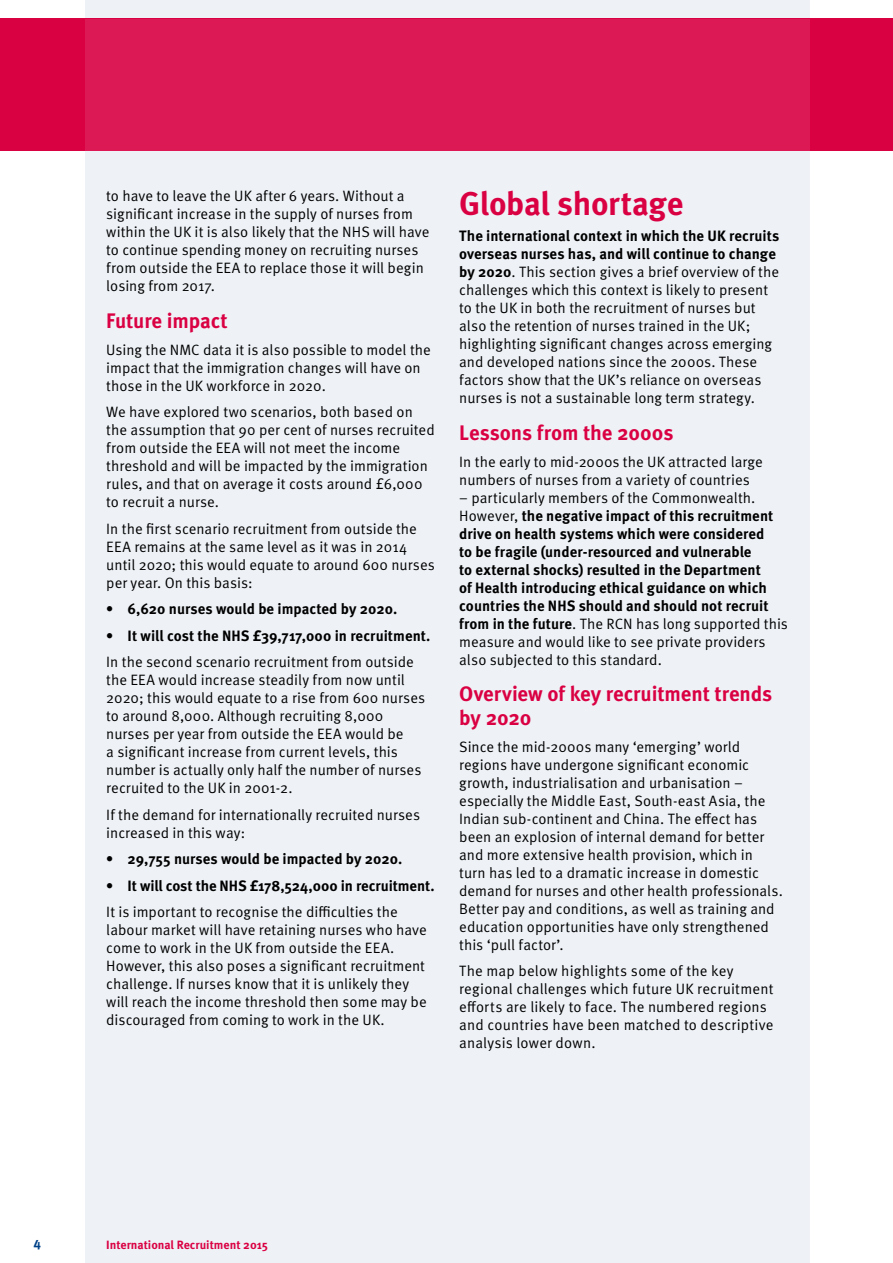
<style>
.page{position:relative;width:893px;height:1263px;background:#fff}
.page>*{position:absolute;margin:0;border:0;box-sizing:border-box;transform-origin:0 0}
.t1{font:700 33px "Meta OT";letter-spacing:-.01em;color:#da0143}
.t2{font:700 21px/24px "Meta OT";letter-spacing:-.005em;color:#da0143}
.t3{font:15px/18px "Meta OT";letter-spacing:.005em;color:#000}
.t4{font:700 15px/18px "Meta OT";color:#000}
.t5{font:700 13.5px "Meta OT";color:#004288}
.t6{font:700 12px "Meta OT";color:#da0143}
.s1{font-weight:700}
.s2{font-weight:400}
</style>
<div class="page">
<div style="left:85px;top:0;width:724px;height:1263px;background:#eef2f7"></div>
<div style="left:0;top:19px;width:893px;height:132px;background:#da0143"></div>
<div style="left:85px;top:19px;width:724px;height:132px;background:#dd1955"></div>
<p class="t3" style="left:106px;top:187px;width:325px">to have to leave the UK after 6 years. Without a significant increase in the supply of nurses from within the UK it is also likely that the NHS will have to continue spending money on recruiting nurses from outside the EEA to replace those it will begin losing from 2017.</p>
<h2 class="t2" style="left:106px;top:309px;width:123px">Future impact</h2>
<p class="t3" style="left:106px;top:341px;width:326px">Using the NMC data it is also possible to model the impact that the immigration changes will have on those in the UK workforce in 2020.</p>
<p class="t3" style="left:106px;top:403px;width:330px">We have explored two scenarios, both based on the assumption that 90 per cent of nurses recruited from outside the EEA will not meet the income threshold and will be impacted by the immigration rules, and that on average it costs around £6,000 to recruit a nurse.</p>
<p class="t3" style="left:106px;top:520px;width:330px">In the first scenario recruitment from outside the EEA remains at the same level as it was in 2014 until 2020; this would equate to around 600 nurses per year. On this basis:</p>
<p class="t4" style="left:106px;top:600px;width:292px">• 6,620 nurses would be impacted by 2020.</p>
<p class="t4" style="left:106px;top:627px;width:326px">• It will cost the NHS £39,717,000 in recruitment.</p>
<p class="t3" style="left:106px;top:653px;width:320px">In the second scenario recruitment from outside the EEA would increase steadily from now until 2020; this would equate to a rise from 600 nurses to around 8,000. Although recruiting 8,000 nurses per year from outside the EEA would be<br>a significant increase from current levels, this number is actually only half the number of nurses recruited to the UK in 2001-2.</p>
<p class="t3" style="left:106px;top:806px;width:315px">If the demand for internationally recruited nurses increased in this way:</p>
<p class="t4" style="left:106px;top:850px;width:298px">• 29,755 nurses would be impacted by 2020.</p>
<p class="t4" style="left:106px;top:877px;width:330px">• It will cost the NHS £178,524,000 in recruitment.</p>
<p class="t3" style="left:106px;top:903px;width:322px">It is important to recognise the difficulties the labour market will have retaining nurses who have come to work in the UK from outside the EEA.<br>However, this also poses a significant recruitment challenge. If nurses know that it is unlikely they will reach the income threshold then some may be discouraged from coming to work in the UK.</p>
<h1 class="t1" style="left:459px;top:182px;width:226px">Global shortage</h1>
<p class="t3" style="left:459px;top:228px;width:322px"><span class="s1">The international context in which the UK recruits overseas nurses has, and will continue to change by 2020</span>. This section gives a brief overview of the challenges which this context is likely to present to the UK in both the recruitment of nurses but also the retention of nurses trained in the UK; highlighting significant changes across emerging and developed nations since the 2000s. These factors show that the UK’s reliance on overseas nurses is not a sustainable long term strategy.</p>
<h2 class="t2" style="left:459px;top:421px;width:216px">Lessons from the 2000s</h2>
<p class="t3" style="left:459px;top:453px;width:305px">In the early to mid-2000s the UK attracted large numbers of nurses from a variety of countries</p>
<p class="t4" style="left:459px;top:489px;width:330px"><span class="s2">– particularly members of the Commonwealth.<br>However,</span> the negative impact of this recruitment drive on health systems which were considered<br>to be fragile (under-resourced and vulnerable<br>to external shocks) resulted in the Department<br>of Health introducing ethical guidance on which countries the NHS should and should not recruit from in the future<span class="s2">. The RCN has long supported this measure and would like to see private providers also subjected to this standard.</span></p>
<h2 class="t2" style="left:459px;top:683px;width:315px">Overview of key recruitment trends by 2020</h2>
<p class="t3" style="left:459px;top:738px;width:325px">Since the mid-2000s many ‘emerging’ world regions have undergone significant economic growth, industrialisation and urbanisation – especially the Middle East, South-east Asia, the Indian sub-continent and China. The effect has been an explosion of internal demand for better and more extensive health provision, which in turn has led to a dramatic increase in domestic demand for nurses and other health professionals.<br>Better pay and conditions, as well as training and education opportunities have only strengthened this ‘pull factor’.</p>
<p class="t3" style="left:459px;top:963px;width:316px">The map below highlights some of the key regional challenges which future UK recruitment efforts are likely to face. The numbered regions and countries have been matched to descriptive analysis lower down.</p>
<p class="t5" style="left:33px;top:1236px;width:9px">4</p>
<p class="t6" style="left:106px;top:1237px;width:163px">International Recruitment 2015</p>
</div>
